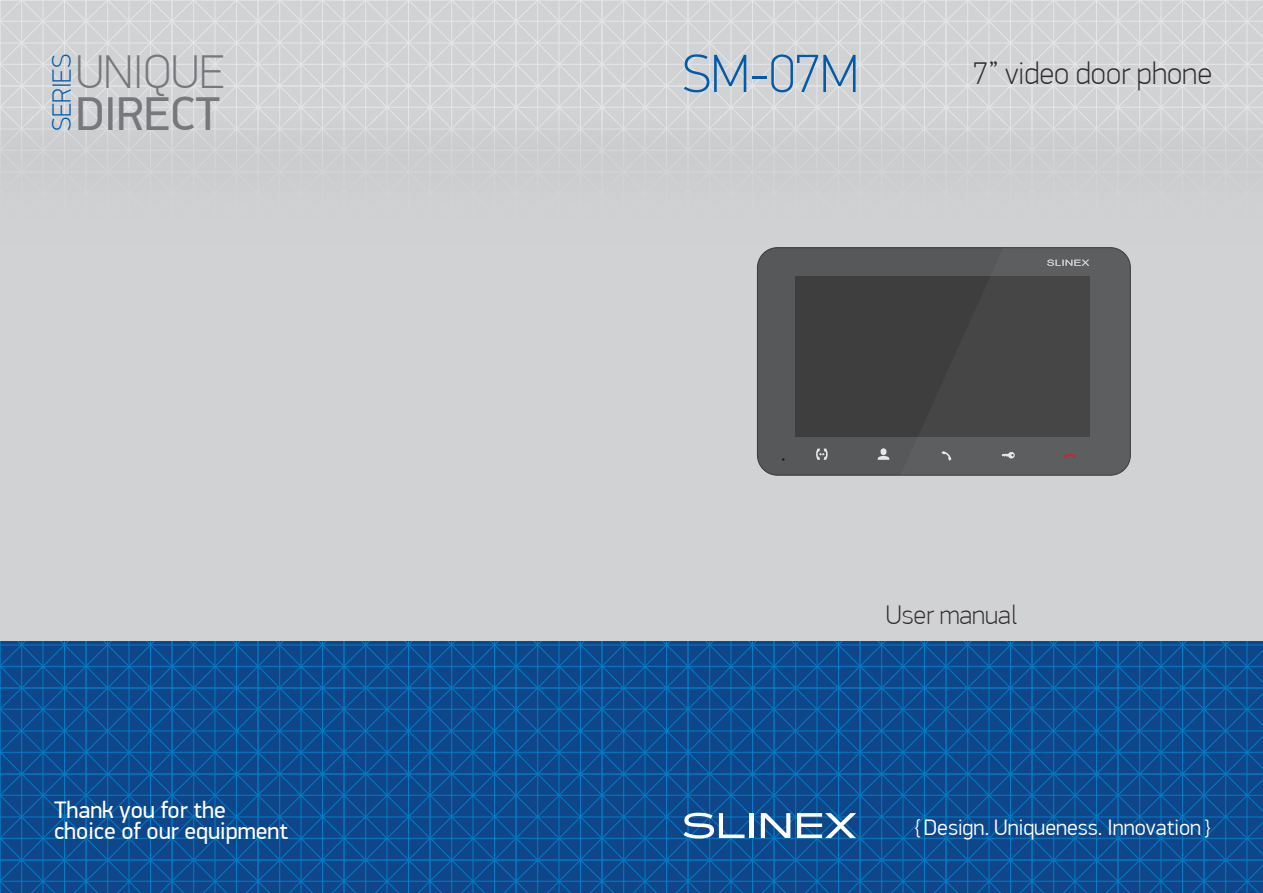
<style>
.page{position:relative;width:1263px;height:893px;background:#fff}
.page>*{position:absolute;margin:0;border:0;box-sizing:border-box;transform-origin:0 0}
.t1{font:100 54px "PF Din Display Pro";color:#015aaa}
.t2{font:100 47.55px "PF Din Display Pro";color:#76787b}
.t3{font:47.55px "PF Din Display Pro";color:#76787b}
.t4{font:100 31.5px "PF Din Display Pro";color:#2f2a2d}
.t5{font:100 27px "PF Din Display Pro";color:#2f2a2d}
.t6{font:100 26.55px "PF Din Display Pro";color:#015aaa}
.t7{font:24px/20.9px "PF Din Display Pro";color:#fff}
.t8{font:300 22.5px "PF Din Display Pro";color:#fff}
</style>
<div class="page">
<svg style="left:0;top:641px;width:1263px;height:252px;background:#0c4e92"></svg>
<div style="left:0;top:0;width:1263px;height:641px;background:#d1d2d4"></div>
<svg style="left:0;top:0;width:1263px;height:120px"></svg>
<div style="left:757px;top:248px;width:373px;height:227px;background:#57585a;border-radius:20px"></div>
<div style="left:795px;top:276px;width:294px;height:160px;background:#3e3e3f"></div>
<svg style="left:900px;top:248px;width:230px;height:227px"></svg>
<svg style="left:878px;top:456px;width:11px;height:4px"></svg>
<div style="left:880px;top:448px;width:6px;height:7px;background:#e6e7e9;border-radius:3px"></div>
<svg style="left:941px;top:451px;width:10px;height:10px"></svg>
<svg style="left:1001px;top:452px;width:14px;height:6px"></svg>
<svg style="left:1064px;top:454px;width:12px;height:4px"></svg>
<svg style="left:816px;top:449px;width:12px;height:11px"></svg>
<svg style="left:683px;top:813px;width:61px;height:26px"></svg>
<hr style="left:750px;top:813px;width:4px;height:25px;background:#fff">
<svg style="left:761px;top:813px;width:29px;height:25px"></svg>
<svg style="left:797px;top:813px;width:59px;height:25px"></svg>
<p class="t6" style="left:47px;top:131px;width:79px;rotate:-90deg">SERIES</p>
<p class="t2" style="left:76px;top:45px;width:150px">UNIQUE</p>
<p class="t3" style="left:76px;top:86px;width:146px">DIRECT</p>
<p class="t7" style="left:54px;top:800px;width:236px">Thank you for the choice of our equipment</p>
<p class="t1" style="left:682px;top:43px;width:178px">SM-07M</p>
<p class="t4" style="left:973px;top:56px;width:240px">7” video door phone</p>
<p class="t5" style="left:886px;top:599px;width:133px">User manual</p>
<p class="t8" style="left:915px;top:815px;width:297px">{ Design. Uniqueness. Innovation }</p>
</div>
